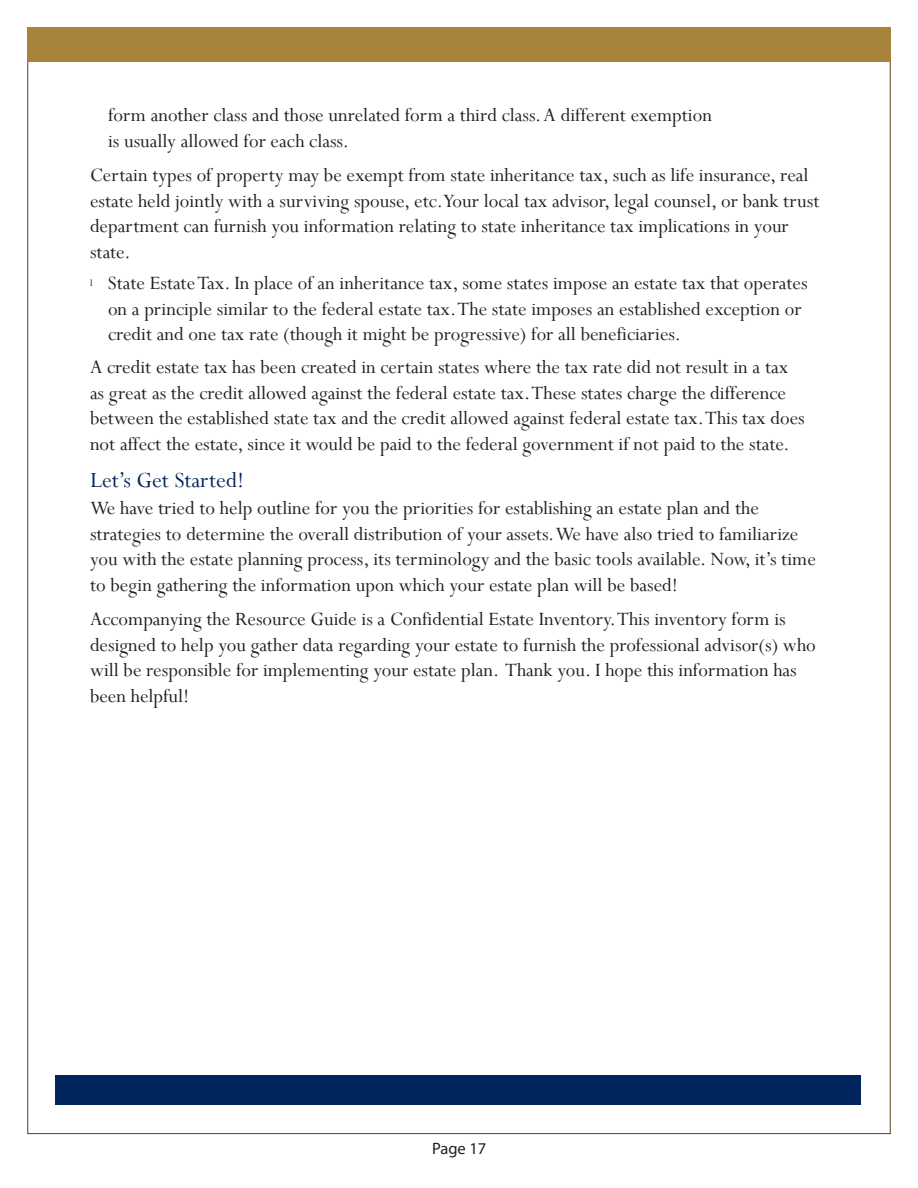
<style>
.page{position:relative;width:918px;height:1188px;background:#fff}
.page>*{position:absolute;margin:0;border:0;box-sizing:border-box;transform-origin:0 0}
.HD-Steps{font:24px "Perpetua";color:#00255d}
.TXT-body{font:21px/25.5px "Perpetua";color:#231f20}
.TXT-bullet{font:21px/25.5px "Perpetua";color:#231f20}
.TXT-body_n{font:21px/25.5px "Perpetua";color:#231f20}
.t1{font:16.5px "Myriad Pro";color:#231f20}
.s1{font-size:10.5px;color:#00255d}
</style>
<div class="page">
<div style="left:27px;top:27px;width:864px;height:35px;background:#a7843a"></div>
<div style="left:56px;top:1076px;width:805px;height:29px;background:#00255d"></div>
<p class="TXT-bullet" style="left:108px;top:102px;width:605px">form another class and those unrelated form a third class. A different exemption is usually allowed for each class.</p>
<p class="TXT-body" style="left:90px;top:162px;width:731px">Certain types of property may be exempt from state inheritance tax, such as life insurance, real estate held jointly with a surviving spouse, etc. Your local tax advisor, legal counsel, or bank trust department can furnish you information relating to state inheritance tax implications in your state.</p>
<p class="TXT-bullet" style="left:108px;top:270px;width:701px;text-indent:-18px"><span class="s1">l</span> State Estate Tax. In place of an inheritance tax, some states impose an estate tax that operates on a principle similar to the federal estate tax. The state imposes an established exception or credit and one tax rate (though it might be progressive) for all beneficiaries.</p>
<p class="TXT-body" style="left:90px;top:354px;width:716px">A credit estate tax has been created in certain states where the tax rate did not result in a tax as great as the credit allowed against the federal estate tax. These states charge the difference between the established state tax and the credit allowed against federal estate tax. This tax does not affect the estate, since it would be paid to the federal government if not paid to the state.</p>
<p class="HD-Steps" style="left:90px;top:465px;width:156px">Let’s Get Started!</p>
<p class="TXT-body_n" style="left:90px;top:495px;width:727px">We have tried to help outline for you the priorities for establishing an estate plan and the strategies to determine the overall distribution of your assets. We have also tried to familiarize you with the estate planning process, its terminology and the basic tools available. Now, it’s time to begin gathering the information upon which your estate plan will be based!</p>
<p class="TXT-body" style="left:90px;top:606px;width:727px">Accompanying the Resource Guide is a Confidential Estate Inventory. This inventory form is designed to help you gather data regarding your estate to furnish the professional advisor(s) who will be responsible for implementing your estate plan. Thank you. I hope this information has been helpful!</p>
<p class="t1" style="left:432px;top:1138px;width:56px">Page 17</p>
</div>
